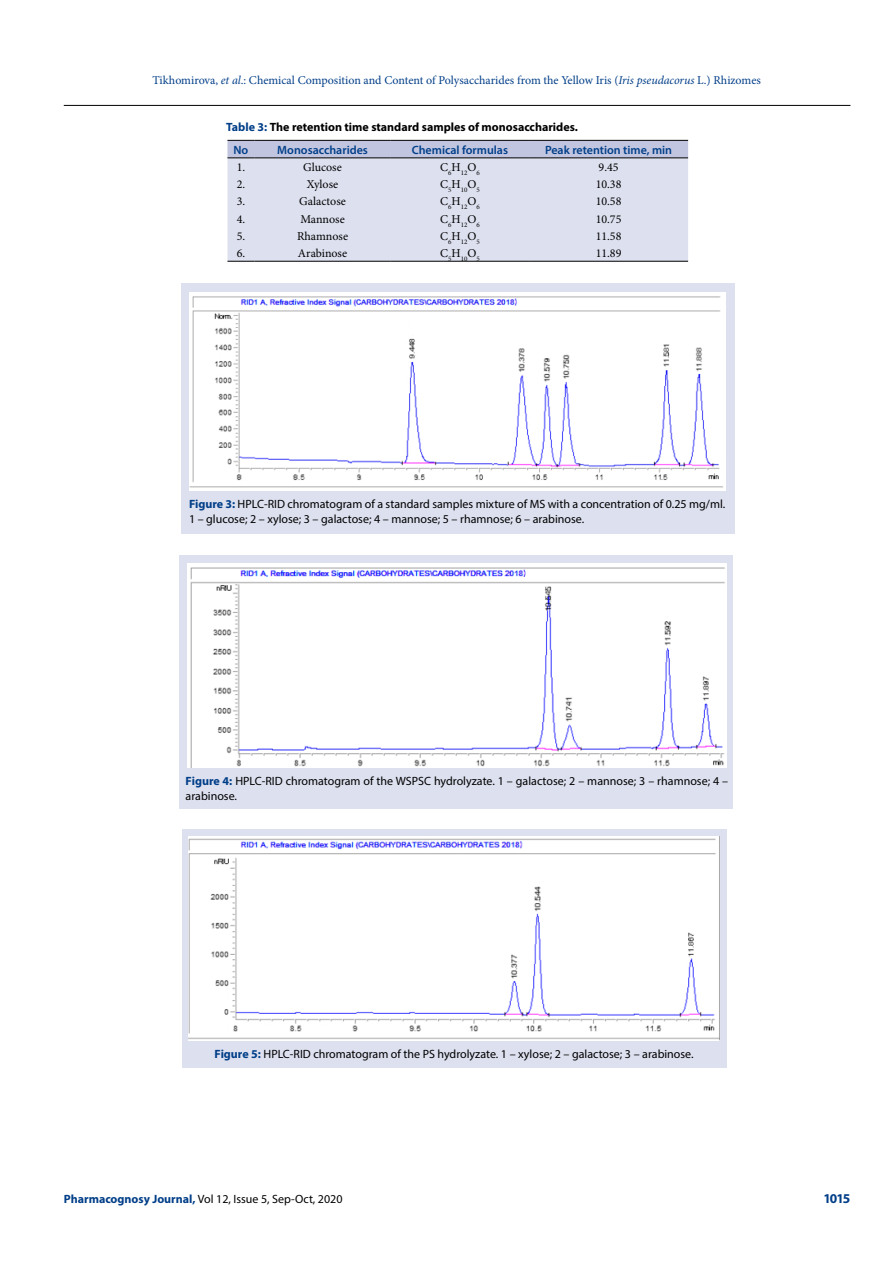
<style>
.page{position:relative;width:893px;height:1263px;background:#fff}
.page>*{position:absolute;margin:0;border:0;box-sizing:border-box;transform-origin:0 0}
.t1{font:700 13.5px "Myriad Pro";color:#003e88}
.t2{font:12px/14.4px "Myriad Pro";color:#000}
.t3{font:12px "Minion Pro";color:#003e88}
.t4{font:12px "Minion Pro";color:#000}
.t5{font:700 12px "Myriad Pro";color:#000}
.t6{font:600 12px "Myriad Pro";color:#003e88}
.t7{font:7.05px "Minion Pro";color:#000}
.s1{font-style:italic}
.s2{color:#003e88}
.s3{font-weight:700;color:#003e88}
</style>
<div class="page">
<hr style="left:64px;top:105px;width:786px;height:1px;background:#000">
<div style="left:227px;top:158px;width:461px;height:103px;background:#dde0ef"></div>
<div style="left:227px;top:140px;width:461px;height:18px;background:#c1c5e0"></div>
<hr style="left:254px;top:157px;width:137px;height:1px;background:#000">
<hr style="left:391px;top:157px;width:138px;height:1px;background:#000">
<hr style="left:529px;top:157px;width:159px;height:1px;background:#000">
<svg style="left:227px;top:261px;width:27px;height:1px"></svg>
<hr style="left:254px;top:261px;width:137px;height:1px;background:#000">
<hr style="left:391px;top:261px;width:138px;height:1px;background:#000">
<hr style="left:529px;top:261px;width:159px;height:1px;background:#000">
<div style="left:181px;top:283px;width:554px;height:251px;background:#dde0ef"></div>
<img style="left:189px;top:292px;width:536px;height:199px">
<div style="left:179px;top:555px;width:554px;height:253px;background:#dde0ef"></div>
<img style="left:187px;top:563px;width:539px;height:205px">
<div style="left:182px;top:829px;width:545px;height:239px;background:#dde0ef"></div>
<img style="left:188px;top:836px;width:532px;height:204px">
<p class="t3" style="left:152px;top:72px;width:610px">Tikhomirova, <span class="s1">et al</span>.: Chemical Composition and Content of Polysaccharides from the Yellow Iris (<span class="s1">Iris pseudacorus</span> L.) Rhizomes</p>
<p class="t5" style="left:226px;top:120px;width:353px"><span class="s2">Table 3:</span> The retention time standard samples of monosaccharides.</p>
<p class="t6" style="left:233px;top:142px;width:16px">No</p>
<p class="t6" style="left:277px;top:142px;width:92px">Monosaccharides</p>
<p class="t6" style="left:412px;top:142px;width:98px">Chemical formulas</p>
<p class="t6" style="left:545px;top:142px;width:129px">Peak retention time, min</p>
<p class="t4" style="left:237px;top:159px;width:10px">1.</p>
<p class="t4" style="left:303px;top:159px;width:40px">Glucose</p>
<p class="t7" style="left:440px;top:168px;width:41px"><sup>C</sup>6<sup>H</sup>12<sup>O</sup>6</p>
<p class="t4" style="left:599px;top:159px;width:22px">9.45</p>
<p class="t4" style="left:237px;top:176px;width:10px">2.</p>
<p class="t4" style="left:307px;top:176px;width:33px">Xylose</p>
<p class="t7" style="left:440px;top:185px;width:41px"><sup>C</sup>5<sup>H</sup>10<sup>O</sup>5</p>
<p class="t4" style="left:596px;top:176px;width:27px">10.38</p>
<p class="t4" style="left:237px;top:193px;width:10px">3.</p>
<p class="t4" style="left:299px;top:193px;width:48px">Galactose</p>
<p class="t7" style="left:440px;top:202px;width:41px"><sup>C</sup>6<sup>H</sup>12<sup>O</sup>6</p>
<p class="t4" style="left:596px;top:193px;width:27px">10.58</p>
<p class="t4" style="left:237px;top:211px;width:10px">4.</p>
<p class="t4" style="left:300px;top:211px;width:46px">Mannose</p>
<p class="t7" style="left:440px;top:220px;width:41px"><sup>C</sup>6<sup>H</sup>12<sup>O</sup>6</p>
<p class="t4" style="left:596px;top:211px;width:27px">10.75</p>
<p class="t4" style="left:237px;top:228px;width:10px">5.</p>
<p class="t4" style="left:297px;top:228px;width:53px">Rhamnose</p>
<p class="t7" style="left:440px;top:237px;width:41px"><sup>C</sup>6<sup>H</sup>12<sup>O</sup>5</p>
<p class="t4" style="left:596px;top:228px;width:27px">11.58</p>
<p class="t4" style="left:237px;top:245px;width:10px">6.</p>
<p class="t4" style="left:298px;top:245px;width:51px">Arabinose</p>
<p class="t7" style="left:440px;top:254px;width:41px"><sup>C</sup>5<sup>H</sup>10<sup>O</sup>5</p>
<p class="t4" style="left:596px;top:245px;width:27px">11.89</p>
<p class="t2" style="left:189px;top:497px;width:538px"><span class="s3">Figure 3:</span> HPLC-RID chromatogram of a standard samples mixture of MS with a concentration of 0.25 mg/ml.<br>1 – glucose; 2 – xylose; 3 – galactose; 4 – mannose; 5 – rhamnose; 6 – arabinose.</p>
<p class="t2" style="left:186px;top:774px;width:544px"><span class="s3">Figure 4:</span> HPLC-RID chromatogram of the WSPSC hydrolyzate. 1 – galactose; 2 – mannose; 3 – rhamnose; 4 – arabinose.</p>
<p class="t2" style="left:215px;top:1046px;width:481px"><span class="s3">Figure 5:</span> HPLC-RID chromatogram of the PS hydrolyzate. 1 – xylose; 2 – galactose; 3 – arabinose.</p>
<p class="t2" style="left:64px;top:1191px;width:280px"><span class="s3">Pharmacognosy Journal,</span> Vol 12, Issue 5, Sep-Oct, 2020</p>
<p class="t1" style="left:823px;top:1189px;width:29px">1015</p>
</div>
